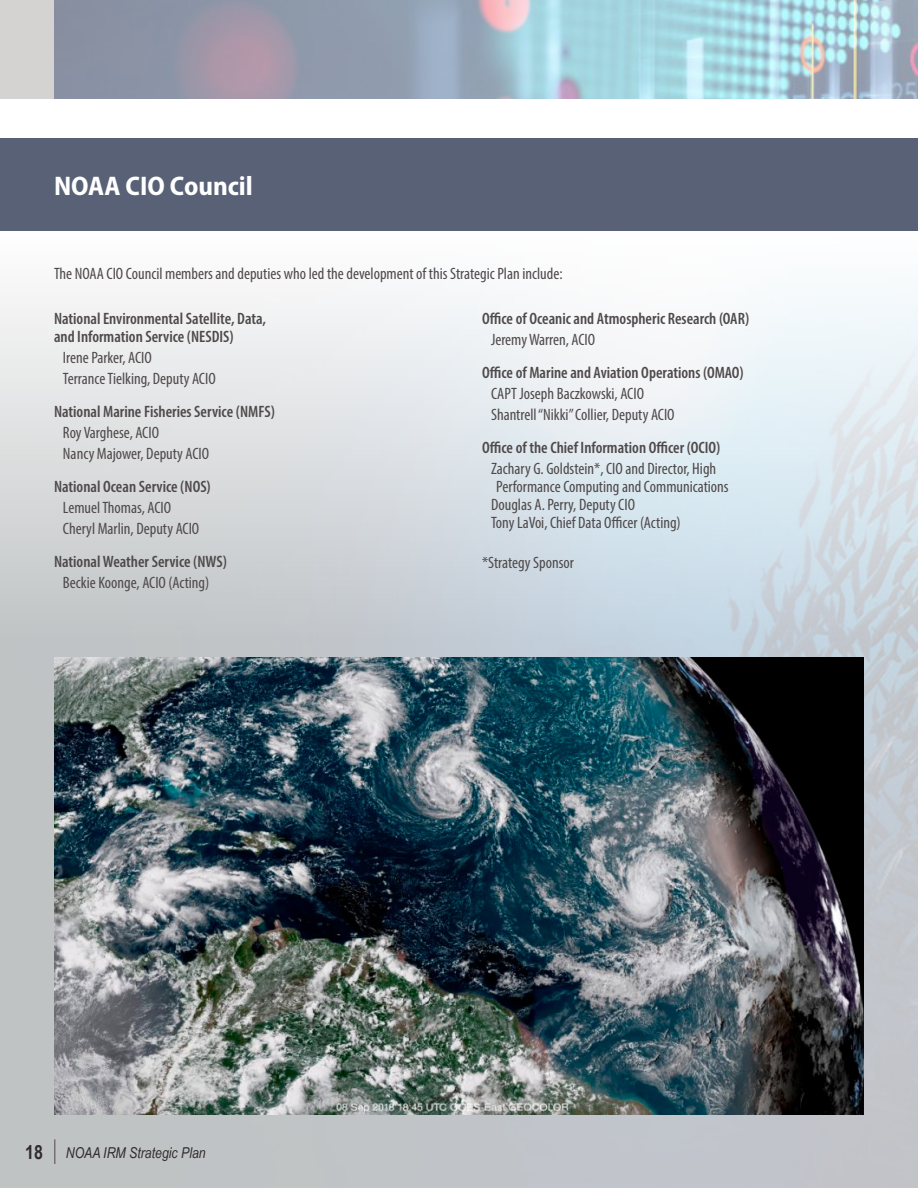
<style>
.page{position:relative;width:918px;height:1188px;background:#fff}
.page>*{position:absolute;margin:0;border:0;box-sizing:border-box;transform-origin:0 0}
.t1{font:700 semi-condensed 27px "Myriad Pro";color:#fff}
.Body_Text{font:condensed 16.5px/18px "Myriad Pro";color:#4f494a}
.Body_Text-2{font:600 condensed 16.5px/18px "Myriad Pro";color:#4f494a}
.t2{font:italic 15px "Arial Narrow";color:#302c2d}
.s1{font-weight:700;font-style:normal;font-size:19.5px}
</style>
<div class="page">
<img style="left:0;top:296px;width:918px;height:892px">
<hr style="left:54px;top:1139px;width:2px;height:25px;background:#786f72">
<div style="left:0;top:0;width:918px;height:99px;background:#d5d2d2"></div>
<img style="left:54px;top:0;width:864px;height:99px">
<img style="left:54px;top:657px;width:810px;height:457px">
<div style="left:0;top:138px;width:918px;height:93px;background:#586176"></div>
<h2 class="t1" style="left:54px;top:169px;width:200px">NOAA CIO Council</h2>
<p class="Body_Text" style="left:54px;top:264px;width:510px">The NOAA CIO Council members and deputies who led the development of this Strategic Plan include:</p>
<p class="Body_Text-2" style="left:482px;top:309px;width:269px">Office of Oceanic and Atmospheric Research (OAR)</p>
<p class="Body_Text" style="left:491px;top:330px;width:106px">Jeremy Warren, ACIO</p>
<p class="Body_Text-2" style="left:482px;top:363px;width:263px">Office of Marine and Aviation Operations (OMAO)</p>
<p class="Body_Text" style="left:491px;top:384px;width:155px">CAPT Joseph Baczkowski, ACIO</p>
<p class="Body_Text" style="left:491px;top:405px;width:185px">Shantrell “Nikki” Collier, Deputy ACIO</p>
<p class="Body_Text-2" style="left:482px;top:438px;width:240px">Office of the Chief Information Officer (OCIO)</p>
<p class="Body_Text" style="left:496px;top:459px;width:234px;text-indent:-5px">Zachary G. Goldstein*, CIO and Director, High<br>Performance Computing and Communications</p>
<p class="Body_Text" style="left:491px;top:495px;width:146px">Douglas A. Perry, Deputy CIO</p>
<p class="Body_Text" style="left:491px;top:513px;width:191px">Tony LaVoi, Chief Data Officer (Acting)</p>
<p class="Body_Text" style="left:482px;top:554px;width:93px">*Strategy Sponsor</p>
<p class="Body_Text-2" style="left:54px;top:309px;width:214px">National Environmental Satellite, Data, and Information Service (NESDIS)</p>
<p class="Body_Text" style="left:63px;top:348px;width:90px">Irene Parker, ACIO</p>
<p class="Body_Text" style="left:63px;top:369px;width:154px">Terrance Tielking, Deputy ACIO</p>
<p class="Body_Text-2" style="left:54px;top:402px;width:222px">National Marine Fisheries Service (NMFS)</p>
<p class="Body_Text" style="left:63px;top:423px;width:98px">Roy Varghese, ACIO</p>
<p class="Body_Text" style="left:63px;top:444px;width:148px">Nancy Majower, Deputy ACIO</p>
<p class="Body_Text-2" style="left:54px;top:477px;width:158px">National Ocean Service (NOS)</p>
<p class="Body_Text" style="left:63px;top:498px;width:110px">Lemuel Thomas, ACIO</p>
<p class="Body_Text" style="left:63px;top:519px;width:138px">Cheryl Marlin, Deputy ACIO</p>
<p class="Body_Text-2" style="left:54px;top:552px;width:175px">National Weather Service (NWS)</p>
<p class="Body_Text" style="left:63px;top:573px;width:148px">Beckie Koonge, ACIO (Acting)</p>
<p class="t2" style="left:25px;top:1142px;width:182px"><span class="s1">18</span> NOAA IRM Strategic Plan</p>
</div>
